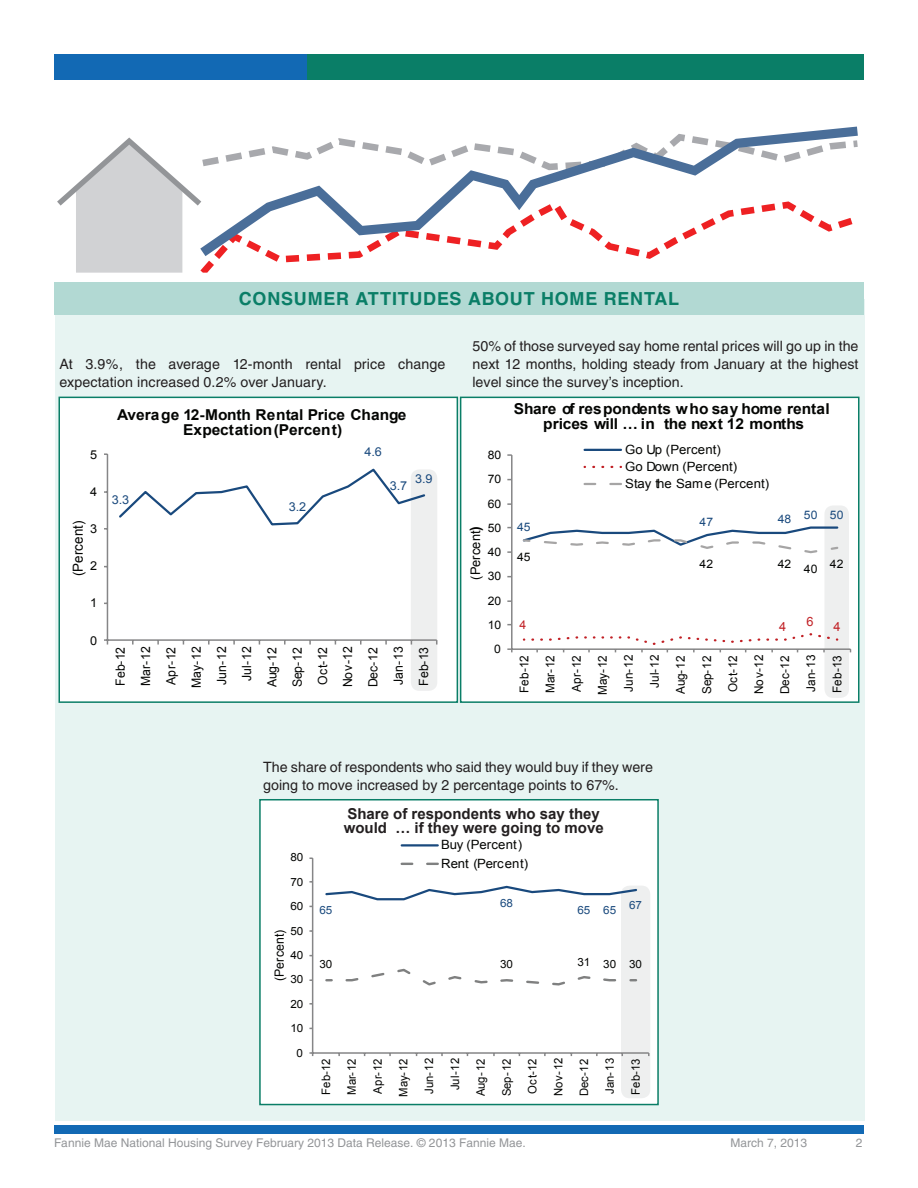
<style>
.page{position:relative;width:918px;height:1188px;background:#fff}
.page>*{position:absolute;margin:0;border:0;box-sizing:border-box;transform-origin:0 0}
.t1{font:700 18px "Helvetica";letter-spacing:.04em;color:#0a7e67}
.t2{font:700 15px/15.6px "Arial";color:#040503;text-align:center}
.t3{font:700 15px/13.8px "Arial";color:#231f20}
.t4{font:14.25px/18px "Helvetica";color:#231f20}
.t5{font:13.8px "Arial";color:#040503}
.t6{font:13.2px "Arial";color:#040503}
.t7{font:12.75px/16.8px "Arial";color:#040503}
.t8{font:12.75px "Arial";color:#c12025}
.t9{font:12.6px/25.2px "Arial";color:#040503;text-align:center}
.t10{font:12.3px "Arial";color:#19497d}
.t11{font:12.3px "Arial";color:#040503}
.t12{font:12.3px "Arial";color:#c12025}
.t13{font:12.15px/26.1px "Arial";color:#040503;text-align:center}
.t14{font:12px "Helvetica";color:#939598}
.t15{font:11.7px "Arial";color:#040503}
.t16{font:11.7px "Arial";color:#19497d}
.t17{font:11.25px "Arial";color:#040503}
.t18{font:11.25px "Arial";color:#19497d}
.s1{font-weight:700;font-size:14.4px}
</style>
<div class="page">
<div style="left:296px;top:54px;width:568px;height:25px;background:#0a7e67"></div>
<div style="left:55px;top:54px;width:252px;height:25px;background:#1269b4"></div>
<div style="left:54px;top:1126px;width:810px;height:8px;background:#1269b4"></div>
<div style="left:55px;top:299px;width:810px;height:821px;background:#e7f4f2"></div>
<div style="left:54px;top:282px;width:810px;height:32px;background:#b2d9d3"></div>
<div style="left:58px;top:397px;width:400px;height:306px;background:#fff;border:2px solid #0a7e67"></div>
<div style="left:460px;top:397px;width:400px;height:306px;background:#fff;border:2px solid #0a7e67"></div>
<div style="left:824px;top:505px;width:25px;height:193px;background:#eeefef;border-radius:9px"></div>
<div style="left:259px;top:799px;width:400px;height:306px;background:#fff;border:2px solid #0a7e67"></div>
<div style="left:621px;top:886px;width:29px;height:212px;background:#eeefef;border-radius:9px"></div>
<svg style="left:57px;top:137px;width:598px;height:136px"></svg>
<svg style="left:200px;top:127px;width:658px;height:129px"></svg>
<div style="left:411px;top:469px;width:26px;height:222px;background:#eeefef;border-radius:9px"></div>
<hr style="left:107px;top:454px;width:1px;height:186px;background:#868687">
<hr style="left:107px;top:639px;width:330px;height:2px;background:#868687">
<svg style="left:104px;top:639px;width:4px;height:6px"></svg>
<svg style="left:119px;top:468px;width:307px;height:58px"></svg>
<hr style="left:511px;top:455px;width:2px;height:194px;background:#868687">
<hr style="left:512px;top:648px;width:338px;height:2px;background:#868687">
<svg style="left:507px;top:648px;width:6px;height:4px"></svg>
<svg style="left:522px;top:633px;width:318px;height:19px"></svg>
<svg style="left:522px;top:526px;width:317px;height:28px"></svg>
<hr style="left:585px;top:449px;width:36px;height:2px;background:#19497d">
<svg style="left:593px;top:466px;width:29px;height:2px"></svg>
<svg style="left:585px;top:483px;width:36px;height:2px"></svg>
<hr style="left:312px;top:858px;width:1px;height:195px;background:#868687">
<hr style="left:313px;top:1052px;width:336px;height:2px;background:#868687">
<svg style="left:325px;top:885px;width:312px;height:16px"></svg>
<svg style="left:325px;top:968px;width:313px;height:18px"></svg>
<hr style="left:402px;top:844px;width:36px;height:3px;background:#19497d">
<svg style="left:402px;top:863px;width:36px;height:2px"></svg>
<p class="t1" style="left:239px;top:288px;width:442px">CONSUMER ATTITUDES ABOUT HOME RENTAL</p>
<p class="t4" style="left:59px;top:355px;width:388px">At 3.9%, the average 12-month rental price change expectation increased 0.2% over January.</p>
<p class="t4" style="left:472px;top:337px;width:388px;text-align:justify">50% of those surveyed say home rental prices will go up in the next 12 months, holding steady from January at the highest level since the survey’s inception.</p>
<p class="t11" style="left:90px;top:446px;width:9px">5</p>
<p class="t11" style="left:90px;top:484px;width:9px">4</p>
<p class="t5" style="left:69px;top:576px;width:57px;rotate:-90deg">(Percent)</p>
<p class="t11" style="left:90px;top:521px;width:9px">3</p>
<p class="t11" style="left:90px;top:558px;width:9px">2</p>
<p class="t2" style="left:117px;top:407px;width:291px">Average 12-Month Rental Price Change<br>Expectation (Percent)</p>
<p class="t10" style="left:112px;top:491px;width:19px">3.3</p>
<p class="t10" style="left:289px;top:498px;width:19px">3.2</p>
<p class="t10" style="left:365px;top:444px;width:19px">4.6</p>
<p class="t10" style="left:390px;top:478px;width:19px">3.7</p>
<p class="t10" style="left:415px;top:470px;width:19px">3.9</p>
<p class="t15" style="left:488px;top:447px;width:15px">80</p>
<p class="t15" style="left:488px;top:472px;width:15px">70</p>
<p class="t15" style="left:488px;top:496px;width:15px">60</p>
<p class="t15" style="left:488px;top:520px;width:15px">50</p>
<p class="t6" style="left:467px;top:580px;width:55px;rotate:-90deg">(Percent<span class="s1">)</span></p>
<p class="t15" style="left:488px;top:544px;width:15px">40</p>
<p class="t15" style="left:488px;top:569px;width:15px">30</p>
<p class="t2" style="left:514px;top:402px;width:317px;line-height:15px">Share of respondents who say home rental prices will … in the next 12 months</p>
<p class="t7" style="left:625px;top:442px;width:145px">Go Up (Percent)<br>Go Down (Percent)<br>Stay the Same (Percent)</p>
<p class="t16" style="left:517px;top:519px;width:15px">45</p>
<p class="t15" style="left:517px;top:549px;width:15px">45</p>
<p class="t16" style="left:700px;top:514px;width:15px">47</p>
<p class="t16" style="left:778px;top:507px;width:67px">48 50 50</p>
<p class="t15" style="left:700px;top:556px;width:15px">42</p>
<p class="t15" style="left:778px;top:556px;width:67px">42 40 42</p>
<p class="t11" style="left:90px;top:595px;width:9px">1</p>
<p class="t15" style="left:488px;top:593px;width:15px">20</p>
<p class="t15" style="left:488px;top:617px;width:15px">10</p>
<p class="t8" style="left:806px;top:613px;width:9px">6</p>
<p class="t12" style="left:519px;top:617px;width:8px">4</p>
<p class="t8" style="left:779px;top:619px;width:9px">4</p>
<p class="t8" style="left:833px;top:619px;width:9px">4</p>
<p class="t11" style="left:90px;top:632px;width:9px">0</p>
<p class="t9" style="left:108px;top:688px;width:43px;rotate:-90deg">Feb-12<br>Mar-12<br>Apr-12<br>May-12<br>Jun-12<br>Jul-12<br>Aug-12<br>Sep-12<br>Oct-12<br>Nov-12<br>Dec-12<br>Jan-13<br>Feb-13</p>
<p class="t15" style="left:494px;top:641px;width:8px">0</p>
<p class="t13" style="left:511px;top:695px;width:42px;rotate:-90deg">Feb-12<br>Mar-12<br>Apr-12<br>May-12<br>Jun-12<br>Jul-12<br>Aug-12<br>Sep-12<br>Oct-12<br>Nov-12<br>Dec-12<br>Jan-13<br>Feb-13</p>
<p class="t4" style="left:263px;top:758px;width:391px">The share of respondents who said they would buy if they were going to move increased by 2 percentage points to 67%.</p>
<p class="t17" style="left:290px;top:850px;width:14px">80</p>
<p class="t17" style="left:290px;top:875px;width:14px">70</p>
<p class="t17" style="left:290px;top:899px;width:14px">60</p>
<p class="t17" style="left:290px;top:923px;width:14px">50</p>
<p class="t7" style="left:271px;top:981px;width:53px;rotate:-90deg">(Percent)</p>
<p class="t17" style="left:290px;top:948px;width:14px">40</p>
<p class="t17" style="left:290px;top:972px;width:14px">30</p>
<p class="t17" style="left:290px;top:997px;width:14px">20</p>
<p class="t17" style="left:290px;top:1021px;width:14px">10</p>
<p class="t17" style="left:297px;top:1045px;width:8px">0</p>
<p class="t3" style="left:344px;top:808px;width:262px">Share of respondents who say they would … if they were going to move</p>
<p class="t18" style="left:319px;top:903px;width:14px">65</p>
<p class="t7" style="left:441px;top:836px;width:89px;line-height:18.3px">Buy (Percent)<br>Rent (Percent)</p>
<p class="t18" style="left:500px;top:896px;width:14px">68</p>
<p class="t18" style="left:577px;top:903px;width:66px">65 65 67</p>
<p class="t17" style="left:319px;top:957px;width:14px">30</p>
<p class="t17" style="left:500px;top:957px;width:14px">30</p>
<p class="t17" style="left:577px;top:957px;width:66px">31 30 30</p>
<p class="t15" style="left:318px;top:1095px;width:38px;rotate:-90deg">Feb-12</p>
<p class="t15" style="left:344px;top:1095px;width:38px;rotate:-90deg">Mar-12</p>
<p class="t15" style="left:370px;top:1094px;width:37px;rotate:-90deg">Apr-12</p>
<p class="t15" style="left:396px;top:1097px;width:40px;rotate:-90deg">May-12</p>
<p class="t15" style="left:422px;top:1094px;width:38px;rotate:-90deg">Jun-12</p>
<p class="t15" style="left:447px;top:1090px;width:34px;rotate:-90deg">Jul-12</p>
<p class="t15" style="left:473px;top:1096px;width:39px;rotate:-90deg">Aug-12</p>
<p class="t15" style="left:499px;top:1096px;width:39px;rotate:-90deg">Sep-12</p>
<p class="t15" style="left:525px;top:1094px;width:37px;rotate:-90deg">Oct-12</p>
<p class="t15" style="left:551px;top:1096px;width:40px;rotate:-90deg">Nov-12</p>
<p class="t15" style="left:576px;top:1096px;width:39px;rotate:-90deg">Dec-12</p>
<p class="t15" style="left:602px;top:1094px;width:38px;rotate:-90deg">Jan-13</p>
<p class="t15" style="left:628px;top:1095px;width:38px;rotate:-90deg">Feb-13</p>
<p class="t14" style="left:54px;top:1136px;width:473px">Fannie Mae National Housing Survey February 2013 Data Release. © 2013 Fannie Mae.</p>
<p class="t14" style="left:730px;top:1136px;width:78px">March 7, 2013</p>
<p class="t14" style="left:856px;top:1136px;width:8px">2</p>
</div>
